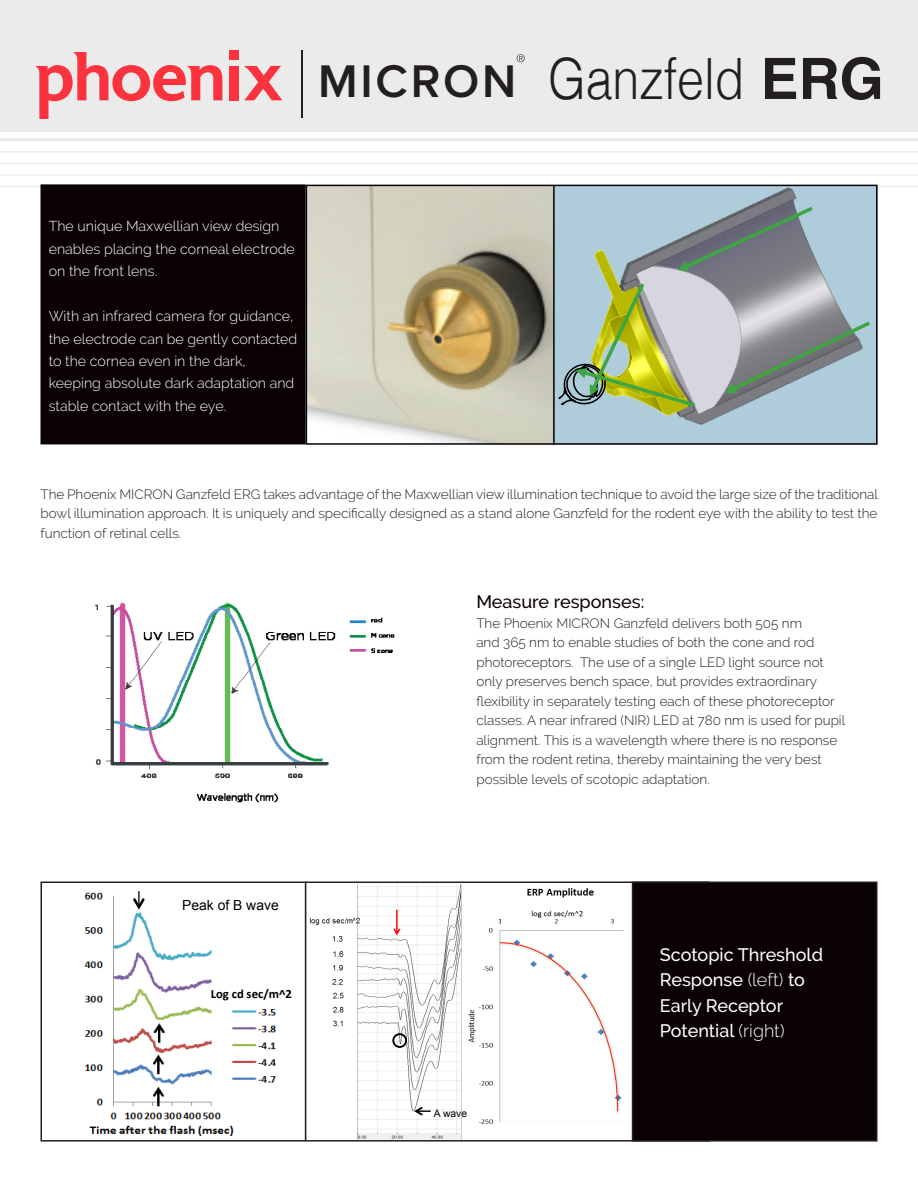
<style>
.page{position:relative;width:918px;height:1188px;background:#fff}
.page>*{position:absolute;margin:0;border:0;box-sizing:border-box;transform-origin:0 0}
.t1{font:300 57px "Helvetica";color:#231f20;scale:.85 1}
.t2{font:600 47.4px "Proxima Nova";letter-spacing:.055em;color:#231f20}
.t3{font:500 18px/25.5px "Raleway";color:#fff}
.t4{font:500 18px "Raleway";color:#0a0104}
.t5{font:300 14.25px/22.5px "Raleway";color:#fff}
.t6{font:13.95px "Arial";color:#000}
.t7{font:300 13.5px/19.5px "Raleway";color:#231f20;text-align:justify}
.t8{font:700 12.6px "Calibri";color:#000}
.t9{font:10.35px "Arial";color:#000}
.s1{font-weight:700}
.s2{font-weight:300}
</style>
<div class="page">
<div style="left:0;top:0;width:918px;height:132px;background:#ebebec"></div>
<hr style="left:0;top:138px;width:918px;height:3px;background:#ebebec">
<hr style="left:0;top:151px;width:918px;height:2px;background:#ebebec">
<hr style="left:0;top:163px;width:918px;height:1px;background:#ebebec">
<hr style="left:0;top:175px;width:918px;height:1px;background:#ebebec">
<hr style="left:0;top:186px;width:918px;height:1px;background:#ebebec">
<hr style="left:301px;top:51px;width:2px;height:67px;background:#231f20">
<svg style="left:36px;top:52px;width:186px;height:66px"></svg>
<svg style="left:244px;top:66px;width:38px;height:34px"></svg>
<div style="left:230px;top:66px;width:9px;height:34px;background:#fb333e"></div>
<div style="left:230px;top:51px;width:9px;height:9px;background:#fb333e"></div>
<svg style="left:517px;top:54px;width:8px;height:8px"></svg>
<img style="left:95px;top:602px;width:300px;height:201px">
<svg style="left:306px;top:885px;width:326px;height:254px"></svg>
<div style="left:392px;top:1033px;width:15px;height:15px;border:2px solid #000;border-radius:50%"></div>
<svg style="left:414px;top:1107px;width:17px;height:9px"></svg>
<img style="left:495px;top:939px;width:127px;height:178px">
<svg style="left:499px;top:942px;width:119px;height:170px"></svg>
<img style="left:84px;top:892px;width:193px;height:245px">
<svg style="left:133px;top:891px;width:12px;height:19px"></svg>
<div style="left:40px;top:882px;width:670px;height:260px;border:2px solid #231f20"></div>
<div style="left:633px;top:882px;width:244px;height:259px;background:#0a0104"></div>
<div style="left:632px;top:882px;width:246px;height:260px;border:2px solid #231f20"></div>
<hr style="left:305px;top:881px;width:1px;height:260px;background:#231f20">
<img style="left:309px;top:188px;width:246px;height:254px">
<svg style="left:555px;top:188px;width:320px;height:254px;background:#aec2cd"></svg>
<svg style="left:677px;top:204px;width:140px;height:69px;background:#7b878d"></svg>
<svg style="left:724px;top:318px;width:150px;height:78px;background:#94a1a4"></svg>
<svg style="left:557px;top:279px;width:142px;height:130px;background:#b0c08f"></svg>
<div style="left:41px;top:185px;width:264px;height:259px;background:#0a0104"></div>
<div style="left:40px;top:184px;width:266px;height:260px;border:2px solid #0a0104"></div>
<div style="left:306px;top:185px;width:572px;height:260px;border:2px solid #0a0104"></div>
<hr style="left:553px;top:185px;width:1px;height:260px;background:#231f20">
<p class="t2" style="left:318px;top:46px;width:200px">MICRON</p>
<p class="t1" style="left:548px;top:30px;width:397px">Ganzfeld <span class="s1">ERG</span></p>
<p class="t5" style="left:49px;top:215px;width:248px">The unique Maxwellian view design enables placing the corneal electrode on the front lens.</p>
<p class="t5" style="left:49px;top:305px;width:250px">With an infrared camera for guidance, the electrode can be gently contacted to the cornea even in the dark, keeping absolute dark adaptation and stable contact with the eye.</p>
<p class="t7" style="left:40px;top:484px;width:839px">The Phoenix MICRON Ganzfeld ERG takes advantage of the Maxwellian view illumination technique to avoid the large size of the traditional bowl illumination approach. It is uniquely and specifically designed as a stand alone Ganzfeld for the rodent eye with the ability to test the function of retinal cells.</p>
<p class="t6" style="left:182px;top:896px;width:98px">Peak of B wave</p>
<p class="t8" style="left:211px;top:986px;width:83px">Log cd sec/m^2</p>
<p class="t4" style="left:476px;top:592px;width:169px">Measure responses:</p>
<p class="t7" style="left:476px;top:613px;width:370px;text-align:left">The Phoenix MICRON Ganzfeld delivers both 505 nm<br>and 365 nm to enable studies of both the cone and rod photoreceptors. The use of a single LED light source not only preserves bench space, but provides extraordinary flexibility in separately testing each of these photoreceptor classes. A near infrared (NIR) LED at 780 nm is used for pupil alignment. This is a wavelength where there is no response from the rodent retina, thereby maintaining the very best possible levels of scotopic adaptation.</p>
<p class="t9" style="left:434px;top:1107px;width:35px">A wave</p>
<p class="t3" style="left:660px;top:942px;width:165px">Scotopic Threshold<br>Response <span class="s2">(left)</span> to<br>Early Receptor<br>Potential <span class="s2">(right)</span></p>
</div>
